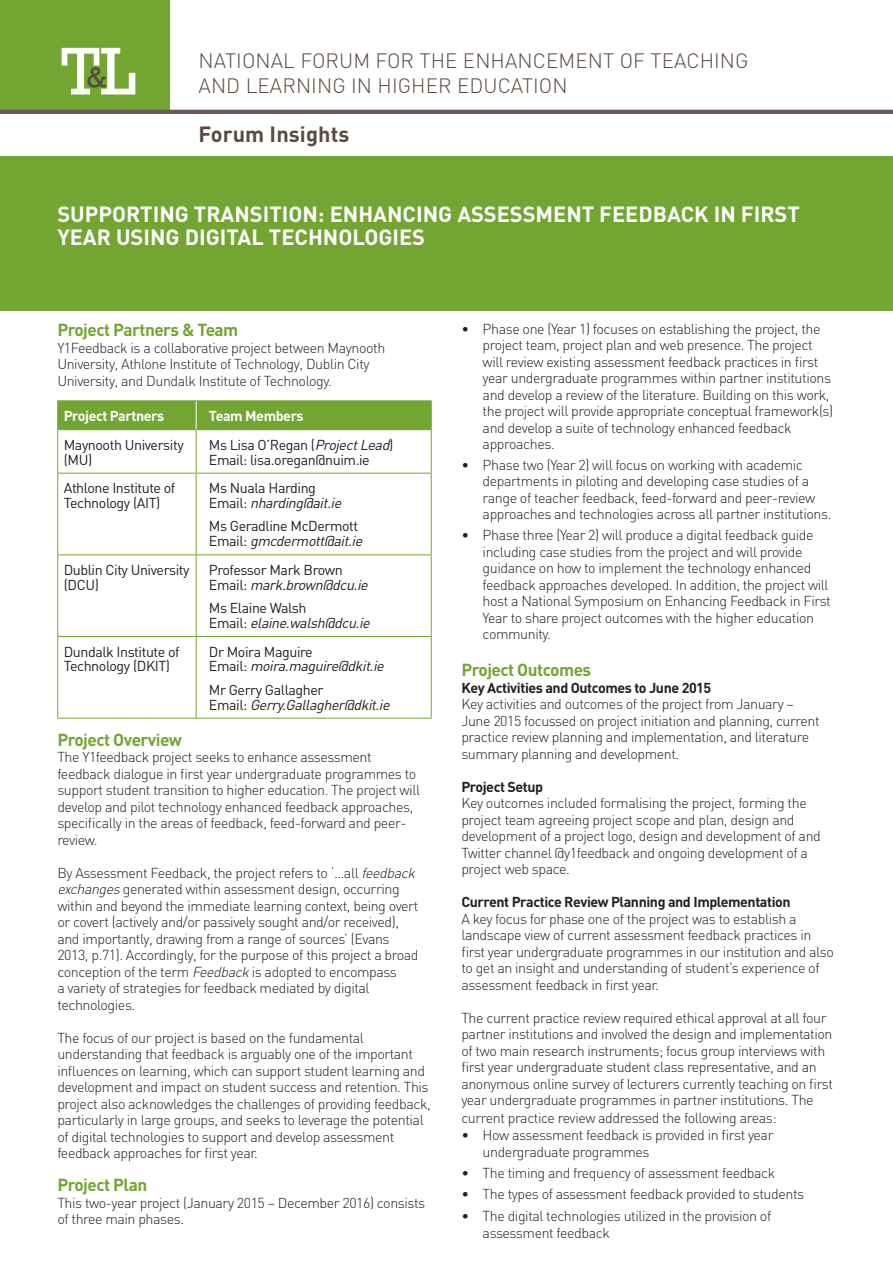
<style>
.page{position:relative;width:893px;height:1263px;background:#fff}
.page>*{position:absolute;margin:0;border:0;box-sizing:border-box;transform-origin:0 0}
.Header_1_1{font:700 21.75px/22.8px "DIN";color:#fff}
.t1{font:700 21.75px "DIN";letter-spacing:.005em;color:#594a41}
.t2{font:300 20.55px/25.7px "DIN";letter-spacing:.005em;color:#594a41}
.Header_1_1-2{font:700 17.25px "DIN";letter-spacing:-.03em;color:#73a532}
.Body_Text{font:300 14.25px/16.5px "DIN";letter-spacing:-.03em;color:#231f20}
.Bullet_Text{font:300 14.25px/16.5px "DIN";letter-spacing:-.03em;color:#231f20}
.Body_Text-2{font:14.25px/14.9px "DIN";letter-spacing:-.03em;color:#231f20}
.Body_Text-3{font:italic 14.25px "DIN";color:#231f20}
.Body_Text_BOLD{font:700 14.25px "DIN";letter-spacing:-.03em;color:#231f20}
.Body_Text-4{font:700 14.25px "DIN";letter-spacing:-.03em;color:#fff}
.s1{font-size:17.25px;color:#73a532}
.s2{font-style:italic}
.s3{font-style:normal}
</style>
<div class="page">
<div style="left:0;top:157px;width:893px;height:154px;background:#73a532"></div>
<div style="left:0;top:0;width:170px;height:112px;background:#73a532"></div>
<svg style="left:62px;top:48px;width:73px;height:46px"></svg>
<hr style="left:0;top:110px;width:893px;height:4px;background:#6b5952">
<hr style="left:196px;top:400px;width:236px;height:1px;background:#73a532">
<hr style="left:57px;top:430px;width:1px;height:43px;background:#73a532">
<hr style="left:196px;top:430px;width:1px;height:43px;background:#73a532">
<hr style="left:431px;top:430px;width:1px;height:43px;background:#73a532">
<hr style="left:57px;top:473px;width:139px;height:1px;background:#73a532">
<hr style="left:57px;top:473px;width:1px;height:81px;background:#73a532">
<hr style="left:196px;top:473px;width:236px;height:1px;background:#73a532">
<hr style="left:196px;top:473px;width:1px;height:81px;background:#73a532">
<hr style="left:431px;top:473px;width:1px;height:81px;background:#73a532">
<hr style="left:57px;top:554px;width:139px;height:1px;background:#73a532">
<hr style="left:57px;top:555px;width:1px;height:81px;background:#73a532">
<hr style="left:196px;top:554px;width:236px;height:1px;background:#73a532">
<hr style="left:196px;top:555px;width:1px;height:81px;background:#73a532">
<hr style="left:431px;top:555px;width:1px;height:81px;background:#73a532">
<hr style="left:57px;top:636px;width:139px;height:1px;background:#73a532">
<hr style="left:57px;top:637px;width:1px;height:81px;background:#73a532">
<hr style="left:196px;top:636px;width:236px;height:1px;background:#73a532">
<hr style="left:196px;top:637px;width:1px;height:81px;background:#73a532">
<hr style="left:431px;top:637px;width:1px;height:81px;background:#73a532">
<hr style="left:57px;top:718px;width:139px;height:1px;background:#73a532">
<hr style="left:196px;top:718px;width:236px;height:1px;background:#73a532">
<hr style="left:57px;top:400px;width:139px;height:1px;background:#73a532">
<div style="left:57px;top:401px;width:375px;height:29px;background:#73a532"></div>
<p class="t2" style="left:199px;top:47px;width:551px">NATIONAL FORUM FOR THE ENHANCEMENT OF TEACHING<br>AND LEARNING IN HIGHER EDUCATION</p>
<p class="t1" style="left:199px;top:120px;width:152px">Forum Insights</p>
<p class="Header_1_1" style="left:57px;top:202px;width:744px">SUPPORTING TRANSITION: ENHANCING ASSESSMENT FEEDBACK IN FIRST<br>YEAR USING DIGITAL TECHNOLOGIES <span class="s1">(Y1FEEDBACK)</span></p>
<p class="Header_1_1-2" style="left:57px;top:319px;width:183px">Project Partners &amp; Team</p>
<p class="Body_Text" style="left:57px;top:339px;width:329px">Y1Feedback is a collaborative project between Maynooth<br>University, Athlone Institute of Technology, Dublin City<br>University, and Dundalk Institute of Technology.</p>
<p class="Body_Text-4" style="left:64px;top:407px;width:102px">Project Partners</p>
<p class="Body_Text-4" style="left:209px;top:407px;width:96px">Team Members</p>
<p class="Body_Text-2" style="left:64px;top:437px;width:121px">Maynooth University (MU)</p>
<p class="Body_Text-2" style="left:209px;top:437px;width:186px">Ms Lisa O’Regan (<span class="s2">ProjectLead</span>)</p>
<p class="Body_Text-2" style="left:209px;top:452px;width:162px">Email: lisa.oregan@nuim.ie</p>
<p class="Body_Text-2" style="left:64px;top:480px;width:113px">Athlone Institute of<br>Technology (AIT)</p>
<p class="Body_Text-2" style="left:209px;top:480px;width:109px">Ms Nuala Harding</p>
<p class="Body_Text-3" style="left:209px;top:494px;width:138px"><span class="s3">E m a i l :</span> nharding@ait.ie</p>
<p class="Body_Text-2" style="left:209px;top:519px;width:151px">Ms Geradline McDermott</p>
<p class="Body_Text-3" style="left:209px;top:532px;width:158px"><span class="s3">E m a i l :</span> gmcdermott@ait.ie</p>
<p class="Body_Text-2" style="left:64px;top:562px;width:127px">Dublin City University (DCU)</p>
<p class="Body_Text-2" style="left:209px;top:562px;width:135px">Professor Mark Brown</p>
<p class="Body_Text-3" style="left:209px;top:576px;width:164px"><span class="s3">E m a i l :</span> mark.brown@dcu.ie</p>
<p class="Body_Text-2" style="left:209px;top:600px;width:99px">Ms Elaine Walsh</p>
<p class="Body_Text-3" style="left:209px;top:614px;width:166px"><span class="s3">E m a i l :</span> elaine.walsh@dcu.ie</p>
<p class="Body_Text-2" style="left:64px;top:644px;width:117px">Dundalk Institute of<br>Technology (DKIT)</p>
<p class="Body_Text-2" style="left:209px;top:644px;width:105px">Dr Moira Maguire</p>
<p class="Body_Text-3" style="left:209px;top:657px;width:180px"><span class="s3">E m a i l :</span> moira.maguire@dkit.ie</p>
<p class="Body_Text-2" style="left:209px;top:682px;width:116px">Mr Gerry Gallagher</p>
<p class="Body_Text-3" style="left:209px;top:696px;width:186px"><span class="s3">E m a i l :</span> Gerry.Gallagher@dkit.ie</p>
<p class="Header_1_1-2" style="left:57px;top:728px;width:126px">Project Overview</p>
<p class="Body_Text" style="left:57px;top:748px;width:364px">The Y1feedback project seeks to enhance assessment feedback dialogue in first year undergraduate programmes to support student transition to higher education. The project will develop and pilot technology enhanced feedback approaches, specifically in the areas of feedback, feed-forward and peer&shy;review.</p>
<p class="Body_Text" style="left:57px;top:864px;width:363px">By Assessment Feedback, the project refers to ‘…all <span class="s2">feedback exchanges</span>generated within assessment design, occurring within and beyond the immediate learning context, being overt or covert (actively and/or passively sought and/or received), and importantly, drawing from a range of sources’ (Evans 2013, p.71). Accordingly, for the purpose of this project a broad conception of the term <span class="s2">Feedback</span>is adopted to encompass<br>a variety of strategies for feedback mediated by digital technologies.</p>
<p class="Body_Text" style="left:57px;top:1029px;width:375px">The focus of our project is based on the fundamental understanding that feedback is arguably one of the important influences on learning, which can support student learning and development and impact on student success and retention. This project also acknowledges the challenges of providing feedback, particularly in large groups, and seeks to leverage the potential of digital technologies to support and develop assessment feedback approaches for first year.</p>
<p class="Header_1_1-2" style="left:57px;top:1173px;width:91px">Project Plan</p>
<p class="Body_Text" style="left:57px;top:1194px;width:369px">This two-year project (January 2015 – December 2016) consists of three main phases.</p>
<p class="Bullet_Text" style="left:483px;top:320px;width:352px;text-indent:-21px">• Phase one (Year 1) focuses on establishing the project, the project team, project plan and web presence. The project will review existing assessment feedback practices in first year undergraduate programmes within partner institutions and develop a review of the literature. Building on this work, the project will provide appropriate conceptual framework(s) and develop a suite of technology enhanced feedback approaches.</p>
<p class="Bullet_Text" style="left:483px;top:456px;width:350px;text-indent:-21px">• Phase two (Year 2) will focus on working with academic departments in piloting and developing case studies of a range of teacher feedback, feed-forward and peer-review approaches and technologies across all partner institutions.</p>
<p class="Bullet_Text" style="left:483px;top:527px;width:350px;text-indent:-21px">• Phase three (Year 2) will produce a digital feedback guide including case studies from the project and will provide guidance on how to implement the technology enhanced feedback approaches developed. In addition, the project will host a National Symposium on Enhancing Feedback in First Year to share project outcomes with the higher education community.</p>
<p class="Header_1_1-2" style="left:461px;top:659px;width:131px">Project Outcomes</p>
<p class="Body_Text_BOLD" style="left:461px;top:678px;width:251px">Key Activities and Outcomes to June 2015</p>
<p class="Body_Text" style="left:461px;top:696px;width:360px">Key activities and outcomes of the project from January – June 2015 focussed on project initiation and planning, current practice review planning and implementation, and literature summary planning and development.</p>
<p class="Body_Text_BOLD" style="left:461px;top:777px;width:83px">Project Setup</p>
<p class="Body_Text" style="left:461px;top:795px;width:361px">Key outcomes included formalising the project, forming the project team agreeing project scope and plan, design and development of a project logo, design and development of and Twitter channel @y1feedback and ongoing development of a project web space.</p>
<p class="Body_Text_BOLD" style="left:461px;top:893px;width:331px">Current Practice Review Planning and Implementation</p>
<p class="Body_Text" style="left:461px;top:910px;width:374px">A key focus for phase one of the project was to establish a landscape view of current assessment feedback practices in first year undergraduate programmes in our institution and also to get an insight and understanding of student’s experience of assessment feedback in first year.</p>
<p class="Body_Text" style="left:461px;top:1009px;width:373px">The current practice review required ethical approval at all four partner institutions and involved the design and implementation of two main research instruments; focus group interviews with first year undergraduate student class representative, and an anonymous online survey of lecturers currently teaching on first year undergraduate programmes in partner institutions. The current practice review addressed the following areas:</p>
<p class="Bullet_Text" style="left:483px;top:1126px;width:292px;line-height:17.1px;text-indent:-21px">• How assessment feedback is provided in first year undergraduate programmes</p>
<p class="Bullet_Text" style="left:461px;top:1164px;width:315px">• The timing and frequency of assessment feedback</p>
<p class="Bullet_Text" style="left:461px;top:1186px;width:344px">• The types of assessment feedback provided to students</p>
<p class="Bullet_Text" style="left:483px;top:1207px;width:290px;line-height:17.1px;text-indent:-21px">• The digital technologies utilized in the provision of assessment feedback</p>
</div>
